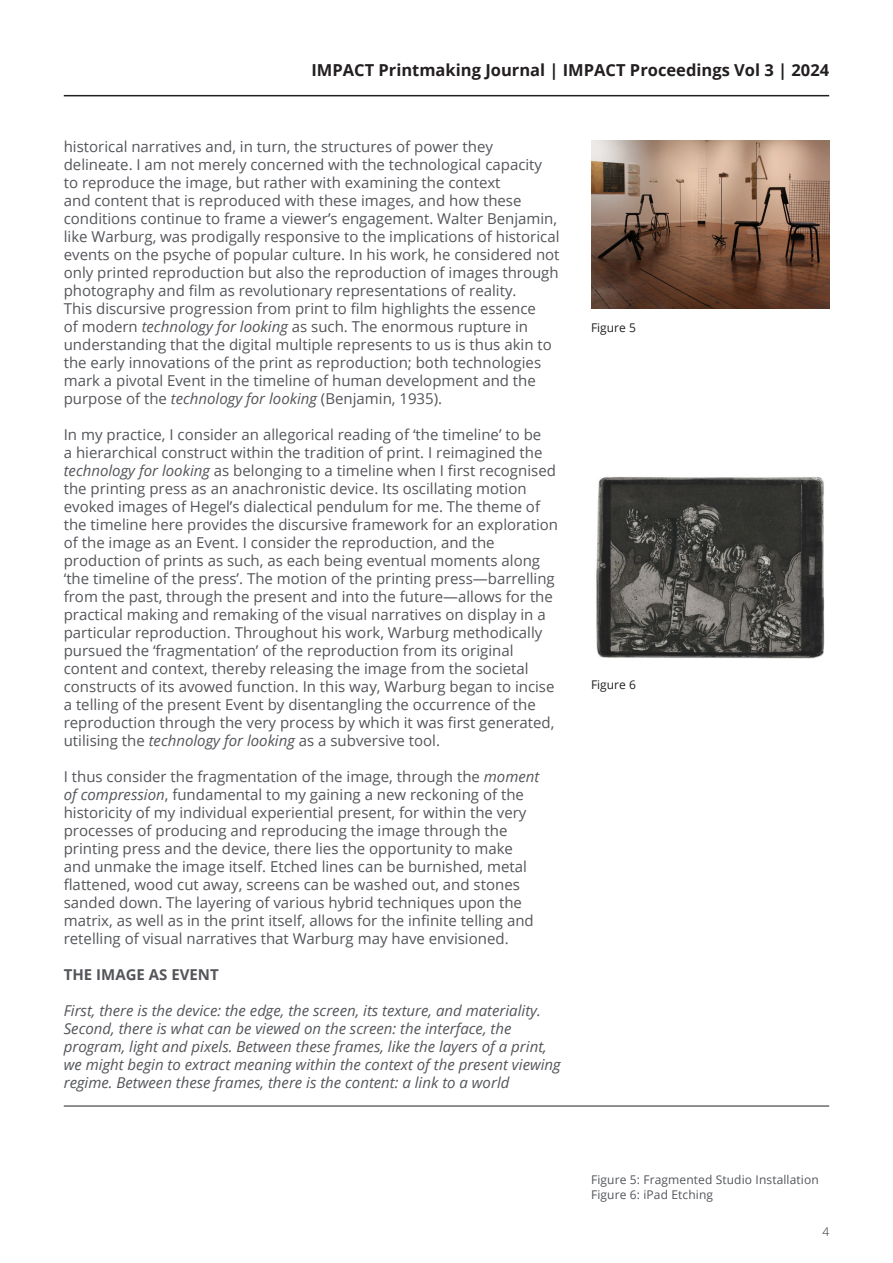
<style>
.page{position:relative;width:893px;height:1263px;background:#fff}
.page>*{position:absolute;margin:0;border:0;box-sizing:border-box;transform-origin:0 0}
.t1{font:700 16.5px "Open Sans";color:#231f20}
.Main_Text{font:15px/18px "Open Sans";color:#54555a}
.Main_Text-2{font:italic 15px/18px "Open Sans";color:#54555a}
.Main_Text-3{font:700 15px "Open Sans";color:#54555a}
.t2{font:12px "Open Sans";letter-spacing:.01em;color:#54555a}
.t3{font:12px "Open Sans";color:#231f20}
.t4{font:300 12px "Open Sans";color:#231f20}
.s1{font-style:italic}
</style>
<div class="page">
<hr style="left:64px;top:95px;width:765px;height:1px;background:#231f20">
<hr style="left:64px;top:1106px;width:765px;height:1px;background:#231f20">
<img style="left:591px;top:140px;width:238px;height:169px">
<img style="left:596px;top:476px;width:229px;height:183px">
<p class="t1" style="left:311px;top:59px;width:519px">IMPACT Printmaking Journal | IMPACT Proceedings Vol 3 | 2024</p>
<p class="Main_Text" style="left:64px;top:137px;width:497px">historical narratives and, in turn, the structures of power they delineate. I am not merely concerned with the technological capacity to reproduce the image, but rather with examining the context<br>and content that is reproduced with these images, and how these conditions continue to frame a viewer’s engagement. Walter Benjamin, like Warburg, was prodigally responsive to the implications of historical events on the psyche of popular culture. In his work, he considered not only printed reproduction but also the reproduction of images through photography and film as revolutionary representations of reality.<br>This discursive progression from print to film highlights the essence<br>of modern <span class="s1">technology for looking</span> as such. The enormous rupture in understanding that the digital multiple represents to us is thus akin to the early innovations of the print as reproduction; both technologies mark a pivotal Event in the timeline of human development and the purpose of the <span class="s1">technology for looking</span> (Benjamin, 1935).</p>
<p class="Main_Text" style="left:64px;top:425px;width:496px">In my practice, I consider an allegorical reading of ‘the timeline’ to be<br>a hierarchical construct within the tradition of print. I reimagined the <span class="s1">technology for looking</span> as belonging to a timeline when I first recognised the printing press as an anachronistic device. Its oscillating motion evoked images of Hegel’s dialectical pendulum for me. The theme of the timeline here provides the discursive framework for an exploration of the image as an Event. I consider the reproduction, and the production of prints as such, as each being eventual moments along ‘the timeline of the press’. The motion of the printing press—barrelling from the past, through the present and into the future—allows for the practical making and remaking of the visual narratives on display in a particular reproduction. Throughout his work, Warburg methodically pursued the ‘fragmentation’ of the reproduction from its original content and context, thereby releasing the image from the societal constructs of its avowed function. In this way, Warburg began to incise a telling of the present Event by disentangling the occurrence of the reproduction through the very process by which it was first generated, utilising the <span class="s1">technology for looking</span> as a subversive tool.</p>
<p class="Main_Text" style="left:64px;top:767px;width:477px">I thus consider the fragmentation of the image, through the <span class="s1">moment of compression</span>, fundamental to my gaining a new reckoning of the historicity of my individual experiential present, for within the very processes of producing and reproducing the image through the printing press and the device, there lies the opportunity to make and unmake the image itself. Etched lines can be burnished, metal flattened, wood cut away, screens can be washed out, and stones sanded down. The layering of various hybrid techniques upon the matrix, as well as in the print itself, allows for the infinite telling and retelling of visual narratives that Warburg may have envisioned.</p>
<p class="Main_Text-3" style="left:64px;top:964px;width:157px">THE IMAGE AS EVENT</p>
<p class="Main_Text-2" style="left:64px;top:1001px;width:498px">First, there is the device: the edge, the screen, its texture, and materiality.<br>Second, there is what can be viewed on the screen: the interface, the program, light and pixels. Between these frames, like the layers of a print, we might begin to extract meaning within the context of the present viewing regime. Between these frames, there is the content: a link to a world</p>
<p class="t3" style="left:591px;top:319px;width:46px">Figure 5</p>
<p class="t3" style="left:591px;top:677px;width:46px">Figure 6</p>
<p class="t2" style="left:591px;top:1171px;width:229px">Figure 5: Fragmented Studio Installation</p>
<p class="t2" style="left:591px;top:1186px;width:123px">Figure 6: iPad Etching</p>
<p class="t4" style="left:822px;top:1223px;width:8px">4</p>
</div>
